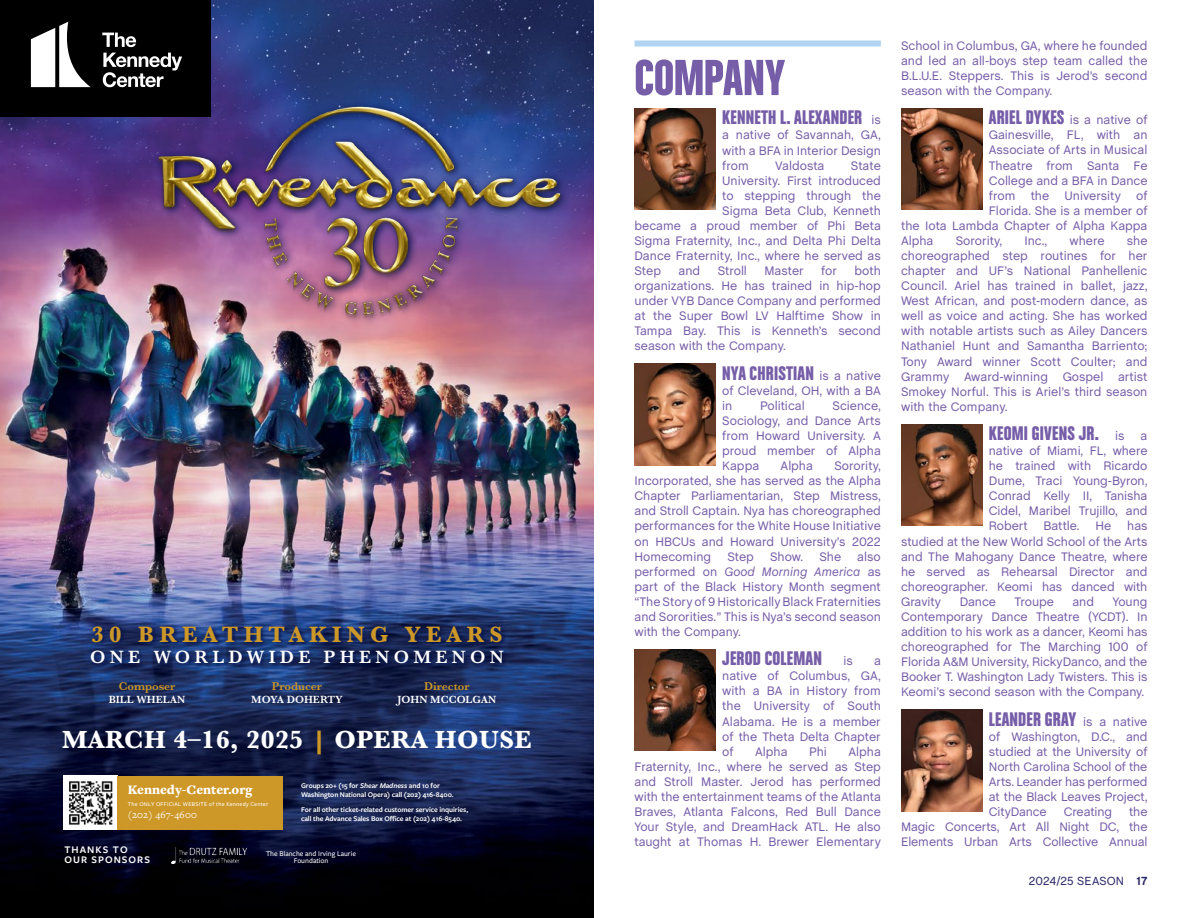
<style>
.page{position:relative;width:1188px;height:918px;background:#fff}
.page>*{position:absolute;margin:0;border:0;box-sizing:border-box;transform-origin:0 0}
.t1{font:54px "Chalet Comprime Hong Kong Eighty";letter-spacing:-.005em;color:#765da8}
.t2{font:700 25.8px "Baskerville";letter-spacing:.02em;color:#fff}
.t3{font:700 23.1px "Baskerville";letter-spacing:.23em;color:#cd9828}
.t4{font:21px "Chalet Comprime Hong Kong Eighty";letter-spacing:.01em;color:#765da8}
.t5{font:600 18.45px "Baskerville";letter-spacing:.23em;color:#fff}
.t6{font:900 13.5px "Freight Text Pro";color:#fff}
.t7{font:12.6px/15.1px "Chalet";color:#765da8;text-align:justify}
.t8{font:12px "Chalet";letter-spacing:.01em;color:#2b286a}
.t9{font:600 11.7px "Baskerville";color:#cd9828}
.t10{font:600 10.8px "Baskerville";color:#fff}
.t11{font:600 10.5px/10.5px "Freight Sans Pro";letter-spacing:.1em;color:#fff}
.t12{font:10.5px "Freight Text Pro";letter-spacing:.02em;color:#fff}
.t13{font:600 7.5px/9px "Freight Sans Pro";letter-spacing:-.01em;color:#fff}
.t14{font:500 7.5px/7.5px "Freight Sans Pro";color:#fff;text-align:center}
.t15{font:500 6px "Freight Sans Pro";letter-spacing:.04em;color:#fff}
.s1{color:#cd9828}
.s2{font-style:italic}
.s3{font-family:"Chalet";font-size:12.6px}
.s4{font-family:"Chalet Comprime Hong Kong Eighty";font-size:21px}
.s5{font-weight:700}
</style>
<div class="page">
<img style="left:0;top:0;width:594px;height:918px">
<img style="left:148px;top:75px;width:422px;height:264px">
<div style="left:79px;top:614px;width:435px;height:61px;background:#041049;opacity:.75"></div>
<div style="left:0;top:0;width:210px;height:117px;background:#000"></div>
<svg style="left:102px;top:33px;width:34px;height:14px"></svg>
<svg style="left:103px;top:53px;width:79px;height:34px"></svg>
<svg style="left:31px;top:22px;width:60px;height:65px"></svg>
<img style="left:63px;top:776px;width:54px;height:54px">
<div style="left:117px;top:776px;width:165px;height:54px;background:#cd9828"></div>
<img style="left:171px;top:848px;width:76px;height:15px">
<div style="left:634px;top:40px;width:247px;height:6px;background:#b1d4f0"></div>
<img style="left:634px;top:109px;width:82px;height:101px">
<img style="left:634px;top:364px;width:82px;height:101px">
<img style="left:634px;top:650px;width:82px;height:101px">
<img style="left:901px;top:109px;width:81px;height:101px">
<img style="left:901px;top:424px;width:81px;height:101px">
<img style="left:901px;top:710px;width:81px;height:101px">
<h3 class="t3" style="left:91px;top:618px;width:413px">30 BREATHTAKING YEARS</h3>
<h3 class="t5" style="left:90px;top:644px;width:415px">ONE WORLDWIDE PHENOMENON</h3>
<p class="t9" style="left:424px;top:678px;width:47px">Director</p>
<p class="t10" style="left:397px;top:692px;width:100px">JOHN MCCOLGAN</p>
<h2 class="t2" style="left:62px;top:721px;width:471px">MARCH 4–16, 2025 <span class="s1">|</span> OPERA HOUSE</h2>
<p class="t9" style="left:272px;top:678px;width:52px">Producer</p>
<p class="t10" style="left:251px;top:692px;width:93px">MOYA DOHERTY</p>
<p class="t9" style="left:119px;top:678px;width:58px">Composer</p>
<p class="t10" style="left:109px;top:692px;width:78px">BILL WHELAN</p>
<p class="t6" style="left:128px;top:781px;width:126px">Kennedy-Center.org</p>
<p class="t15" style="left:128px;top:800px;width:142px">The ONLY OFFICIAL WEBSITE of the Kennedy Center</p>
<p class="t12" style="left:128px;top:807px;width:71px">(202) 467-4600</p>
<p class="t13" style="left:301px;top:781px;width:154px">Groups 20+ (15 for <span class="s2">Shear Madness</span> and 10 for<br>Washington National Opera) call (202) 416-8400.</p>
<p class="t13" style="left:301px;top:805px;width:169px">For all other ticket-related customer service inquiries, call the Advance Sales Box Office at (202) 416-8540.</p>
<p class="t11" style="left:64px;top:844px;width:87px">THANKS TO<br>OUR SPONSORS</p>
<p class="t14" style="left:266px;top:849px;width:92px">The Blanche and Irving Laurie<br>Foundation</p>
<h1 class="t1" style="left:634px;top:46px;width:152px">COMPANY</h1>
<h3 class="t4" style="left:722px;top:105px;width:160px">KENNETH L.ALEXANDER <span class="s3">is</span></h3>
<p class="t7" style="left:722px;top:128px;width:160px">a native of Savannah, GA, with a BFA in Interior Design from</p>
<p class="t7" style="left:775px;top:158px;width:51px">Valdosta</p>
<p class="t7" style="left:851px;top:158px;width:31px">State</p>
<p class="t7" style="left:722px;top:173px;width:160px">University. First introduced</p>
<p class="t7" style="left:722px;top:188px;width:160px">to stepping through the</p>
<p class="t7" style="left:722px;top:203px;width:160px">Sigma Beta Club, Kenneth</p>
<p class="t7" style="left:635px;top:218px;width:248px">became a proud member of Phi Beta</p>
<p class="t7" style="left:635px;top:233px;width:248px">Sigma Fraternity, Inc., and Delta Phi Delta</p>
<p class="t7" style="left:635px;top:248px;width:248px">Dance Fraternity, Inc., where he served as</p>
<p class="t7" style="left:635px;top:263px;width:28px">Step</p>
<p class="t7" style="left:679px;top:263px;width:23px">and</p>
<p class="t7" style="left:718px;top:263px;width:31px">Stroll</p>
<p class="t7" style="left:764px;top:263px;width:41px">Master</p>
<p class="t7" style="left:821px;top:263px;width:17px">for</p>
<p class="t7" style="left:635px;top:263px;width:248px;text-indent:220px">both organizations. He has trained in hip-hop under VYB Dance Company and performed at the Super Bowl LV Halftime Show in Tampa Bay. This is Kenneth’s second season with the Company.</p>
<h3 class="t4" style="left:722px;top:361px;width:160px">NYACHRISTIAN <span class="s3">is a native</span></h3>
<p class="t7" style="left:722px;top:383px;width:160px">of Cleveland, OH, with a BA in</p>
<p class="t7" style="left:760px;top:398px;width:46px">Political</p>
<p class="t7" style="left:722px;top:398px;width:160px;text-indent:110px">Science, Sociology, and Dance Arts from Howard University. A proud member of Alpha Kappa</p>
<p class="t7" style="left:781px;top:458px;width:34px">Alpha</p>
<p class="t7" style="left:634px;top:458px;width:248px;text-indent:200px">Sorority, Incorporated, she has served as the Alpha Chapter Parliamentarian, Step Mistress, and Stroll Captain. Nya has choreographed performances for the White House Initiative on HBCUs and Howard University’s 2022<br>Homecoming</p>
<p class="t7" style="left:634px;top:549px;width:248px;text-indent:223px">also performed on <span class="s2">Good Morning America</span> as part of the Black History Month segment “The Story of 9 Historically Black Fraternities and Sororities.” This is Nya’s second season with the Company.</p>
<h3 class="t4" style="left:722px;top:646px;width:101px">JEROD COLEMAN</h3>
<p class="t7" style="left:843px;top:654px;width:11px">is</p>
<p class="t7" style="left:727px;top:549px;width:28px">Step</p>
<p class="t7" style="left:770px;top:549px;width:35px">Show.</p>
<p class="t7" style="left:819px;top:549px;width:23px">She</p>
<p class="t7" style="left:722px;top:654px;width:160px;text-indent:152px">a native of Columbus, GA, with a BA in History from the University of South Alabama. He is a member of the Theta Delta Chapter of</p>
<p class="t7" style="left:634px;top:744px;width:248px;text-indent:214px">Alpha Fraternity, Inc., where he served as Step and Stroll Master. Jerod has performed with the entertainment teams of the Atlanta Braves, Atlanta Falcons, Red Bull Dance Your Style, and DreamHack ATL. He also taught at Thomas H. Brewer Elementary</p>
<p class="t7" style="left:755px;top:744px;width:34px">Alpha</p>
<p class="t7" style="left:809px;top:744px;width:19px">Phi</p>
<p class="t7" style="left:901px;top:38px;width:248px">School in Columbus, GA, where he founded and led an all-boys step team called the B.L.U.E. Steppers. This is Jerod’s second season with the Company.</p>
<p class="t7" style="left:989px;top:113px;width:160px"><span class="s4">ARIEL DYKES</span> is a native of</p>
<p class="t7" style="left:989px;top:128px;width:160px">Gainesville, FL, with an</p>
<p class="t7" style="left:989px;top:143px;width:160px">Associate of Arts in Musical</p>
<p class="t7" style="left:989px;top:158px;width:160px">Theatre from Santa Fe</p>
<p class="t7" style="left:989px;top:173px;width:160px">College and a BFA in Dance</p>
<p class="t7" style="left:989px;top:188px;width:160px">from the University of</p>
<p class="t7" style="left:989px;top:203px;width:160px">Florida. She is a member of</p>
<p class="t7" style="left:901px;top:218px;width:248px">the Iota Lambda Chapter of Alpha Kappa</p>
<p class="t7" style="left:901px;top:233px;width:34px">Alpha</p>
<p class="t7" style="left:956px;top:233px;width:48px">Sorority,</p>
<p class="t7" style="left:1024px;top:233px;width:24px">Inc.,</p>
<p class="t7" style="left:1070px;top:233px;width:37px">where</p>
<p class="t7" style="left:901px;top:233px;width:248px;text-indent:226px">she choreographed step routines for her chapter and UF’s National Panhellenic Council. Ariel has trained in ballet, jazz, West African, and post-modern dance, as well as voice and acting. She has worked with notable artists such as Ailey Dancers Nathaniel Hunt and Samantha Barriento; Tony Award winner Scott Coulter; and Grammy Award-winning Gospel artist Smokey Norful. This is Ariel’s third season with the Company.</p>
<h3 class="t4" style="left:989px;top:421px;width:112px">KEOMI GIVENS JR.</h3>
<p class="t7" style="left:1115px;top:428px;width:11px">is</p>
<p class="t7" style="left:989px;top:428px;width:160px;text-indent:152px">a native of Miami, FL, where he trained with Ricardo Dume, Traci Young-Byron, Conrad Kelly II, Tanisha Cidel, Maribel Trujillo, and Robert</p>
<p class="t7" style="left:901px;top:519px;width:248px;text-indent:226px">has studied at the New World School of the Arts and The Mahogany Dance Theatre, where he served as Rehearsal Director and choreographer. Keomi has danced with Gravity</p>
<p class="t7" style="left:1044px;top:519px;width:37px">Battle.</p>
<p class="t7" style="left:1096px;top:519px;width:17px">He</p>
<p class="t7" style="left:960px;top:594px;width:38px">Dance</p>
<p class="t7" style="left:1015px;top:594px;width:41px">Troupe</p>
<p class="t7" style="left:1072px;top:594px;width:23px">and</p>
<p class="t7" style="left:901px;top:594px;width:248px;text-indent:212px">Young Contemporary Dance Theatre (YCDT). In addition to his work as a dancer, Keomi has choreographed for The Marching 100 of Florida A&amp;M University, RickyDanco, and the Booker T. Washington Lady Twisters. This is Keomi’s second season with the Company.</p>
<h3 class="t4" style="left:989px;top:706px;width:160px">LEANDER GRAY <span class="s3">is a native</span></h3>
<p class="t7" style="left:989px;top:729px;width:160px">of Washington, D.C., and studied at the University of North Carolina School of the Arts. Leander has performed at the Black Leaves Project, CityDance</p>
<p class="t7" style="left:901px;top:804px;width:248px;text-indent:228px">the Magic Concerts, Art All Night DC, the Elements Urban Arts Collective Annual</p>
<p class="t7" style="left:1064px;top:804px;width:50px">Creating</p>
<p class="t8" style="left:1029px;top:874px;width:120px">2024/25 SEASON <span class="s5">17</span></p>
</div>
